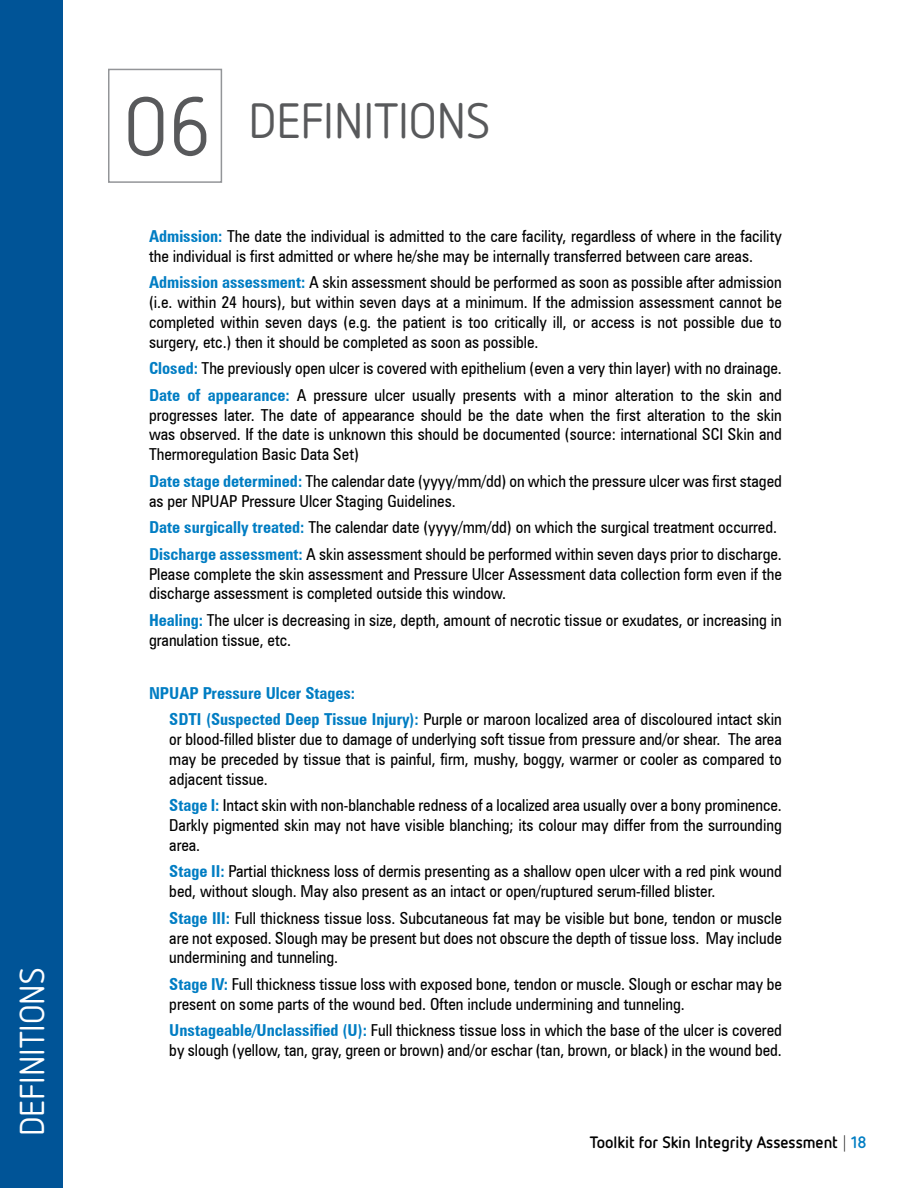
<style>
.page{position:relative;width:918px;height:1188px;background:#fff}
.page>*{position:absolute;margin:0;border:0;box-sizing:border-box;transform-origin:0 0}
.t1{font:49.5px "Netto OT";color:#58595b}
.t2{font:34.5px "Netto OT";color:#fff}
.t3{font:condensed 16.5px/19.8px "Zurich BT";color:#000}
.t4{font:700 condensed 16.5px/26.5px "Zurich BT";color:#007dc3}
.t5{font:700 16.5px "Netto OT";color:#000}
.s1{font-size:82.5px}
.s2{font-weight:700;color:#007dc3}
.s3{font-weight:400;color:#000}
.s4{font-weight:300}
.s5{color:#007dc3}
</style>
<div class="page">
<div style="left:0;top:0;width:63px;height:1188px;background:#005497"></div>
<div style="left:108px;top:69px;width:114px;height:114px;border:2px solid #939598"></div>
<h2 class="t2" style="left:11px;top:1136px;width:170px;rotate:-90deg">DEFINITIONS</h2>
<h1 class="t1" style="left:123px;top:90px;width:368px"><span class="s1">06</span> DEFINITIONS</h1>
<p class="t3" style="left:149px;top:226px;width:634px"><span class="s2">Admission:</span> The date the individual is admitted to the care facility, regardless of where in the facility the individual is first admitted or where he/she may be internally transferred between care areas.</p>
<p class="t3" style="left:149px;top:272px;width:634px;text-align:justify"><span class="s2">Admission assessment:</span> A skin assessment should be performed as soon as possible after admission (i.e. within 24 hours), but within seven days at a minimum. If the admission assessment cannot be completed within seven days (e.g. the patient is too critically ill, or access is not possible due to surgery, etc.) then it should be completed as soon as possible.</p>
<p class="t3" style="left:149px;top:355px;width:634px;line-height:26.5px"><span class="s2">Closed:</span> The previously open ulcer is covered with epithelium (even a very thin layer) with no drainage.<br><span class="s2">Date of appearance:</span> A pressure ulcer usually presents with a minor alteration to the skin and</p>
<p class="t3" style="left:149px;top:405px;width:634px;text-align:justify">progresses later. The date of appearance should be the date when the first alteration to the skin was observed. If the date is unknown this should be documented (source: international SCI Skin and Thermoregulation Basic Data Set)</p>
<p class="t3" style="left:149px;top:471px;width:634px"><span class="s2">Date stage determined:</span> The calendar date (yyyy/mm/dd) on which the pressure ulcer was first staged as per NPUAP Pressure Ulcer Staging Guidelines.</p>
<p class="t3" style="left:149px;top:514px;width:634px;line-height:26.5px"><span class="s2">Date surgically treated:</span> The calendar date (yyyy/mm/dd) on which the surgical treatment occurred.<br><span class="s2">Discharge assessment:</span> A skin assessment should be performed within seven days prior to discharge.</p>
<p class="t3" style="left:149px;top:564px;width:634px">Please complete the skin assessment and Pressure Ulcer Assessment data collection form even if the discharge assessment is completed outside this window.</p>
<p class="t3" style="left:149px;top:610px;width:634px"><span class="s2">Healing:</span> The ulcer is decreasing in size, depth, amount of necrotic tissue or exudates, or increasing in granulation tissue, etc.</p>
<p class="t4" style="left:169px;top:679px;width:614px;text-indent:-20px">NPUAP Pressure Ulcer Stages:<br>SDTI (Suspected Deep Tissue Injury): <span class="s3">Purple or maroon localized area of discoloured intact skin</span></p>
<p class="t3" style="left:169px;top:729px;width:614px;text-align:justify">or blood-filled blister due to damage of underlying soft tissue from pressure and/or shear. The area may be preceded by tissue that is painful, firm, mushy, boggy, warmer or cooler as compared to adjacent tissue.</p>
<p class="t3" style="left:169px;top:795px;width:614px;text-align:justify"><span class="s2">Stage I:</span> Intact skin with non-blanchable redness of a localized area usually over a bony prominence.<br>Darkly pigmented skin may not have visible blanching; its colour may differ from the surrounding area.</p>
<p class="t3" style="left:169px;top:862px;width:614px"><span class="s2">Stage II:</span> Partial thickness loss of dermis presenting as a shallow open ulcer with a red pink wound bed, without slough. May also present as an intact or open/ruptured serum-filled blister.</p>
<p class="t3" style="left:169px;top:908px;width:614px;text-align:justify"><span class="s2">Stage III:</span> Full thickness tissue loss. Subcutaneous fat may be visible but bone, tendon or muscle are not exposed. Slough may be present but does not obscure the depth of tissue loss. May include undermining and tunneling.</p>
<p class="t3" style="left:169px;top:974px;width:614px"><span class="s2">Stage IV:</span> Full thickness tissue loss with exposed bone, tendon or muscle. Slough or eschar may be present on some parts of the wound bed. Often include undermining and tunneling.</p>
<p class="t3" style="left:169px;top:1020px;width:614px"><span class="s2">Unstageable/Unclassified (U):</span> Full thickness tissue loss in which the base of the ulcer is covered by slough (yellow, tan, gray, green or brown) and/or eschar (tan, brown, or black) in the wound bed.</p>
<p class="t5" style="left:590px;top:1132px;width:278px">Toolkit for Skin Integrity Assessment <span class="s4">|</span> <span class="s5">18</span></p>
</div>
